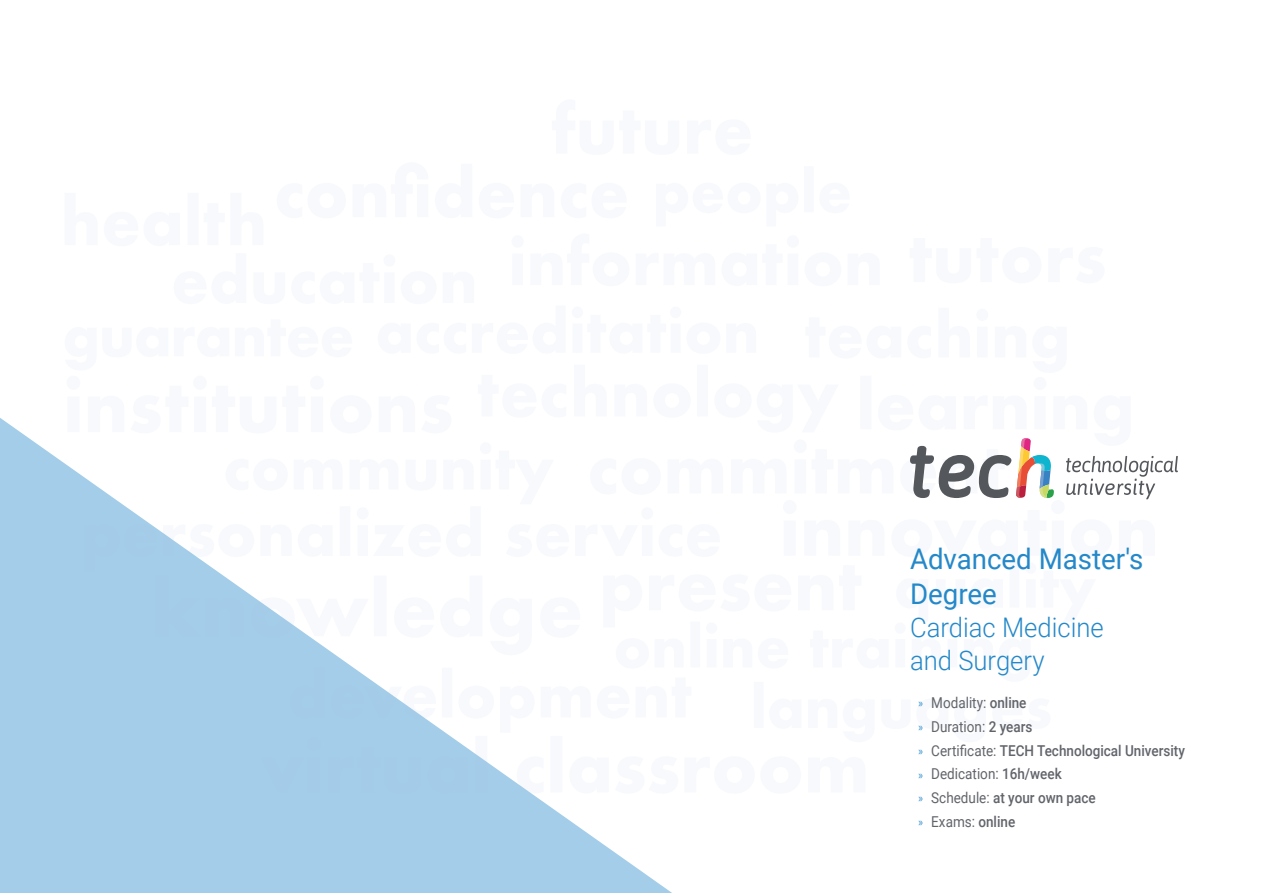
<style>
.page{position:relative;width:1263px;height:893px;background:#fff}
.page>*{position:absolute;margin:0;border:0;box-sizing:border-box;transform-origin:0 0}
.t1{font:28.5px/34.2px "Roboto";color:#2488c9}
.t2{font:300 27px/33px "Roboto";color:#2488c9;scale:.95 1}
.t3{font:500 15px/23.7px "Roboto";color:#61646a;scale:.9 1}
.s1{font-family:"Myriad Pro";font-weight:400;font-size:12px;color:#2488c9}
.s2{font-weight:400}
</style>
<div class="page">
<svg style="left:0;top:418px;width:672px;height:475px;background:#abd1ea"></svg>
<svg style="left:65px;top:418px;width:1113px;height:376px"></svg>
<h1 class="t1" style="left:910px;top:541px;width:235px">Advanced Master's<br>Degree</h1>
<h2 class="t2" style="left:910px;top:610px;width:205px">Cardiac Medicine and Surgery</h2>
<p class="t3" style="left:918px;top:690px;width:297px"><span class="s1">»</span> <span class="s2">Modality:</span> online<br><span class="s1">»</span> <span class="s2">Duration:</span> 2 years<br><span class="s1">»</span> <span class="s2">Certificate:</span> TECH Technological University <span class="s1">»</span> <span class="s2">Dedication:</span> 16h/week<br><span class="s1">»</span> <span class="s2">Schedule:</span> at your own pace<br><span class="s1">»</span> <span class="s2">Exams:</span> online</p>
</div>
